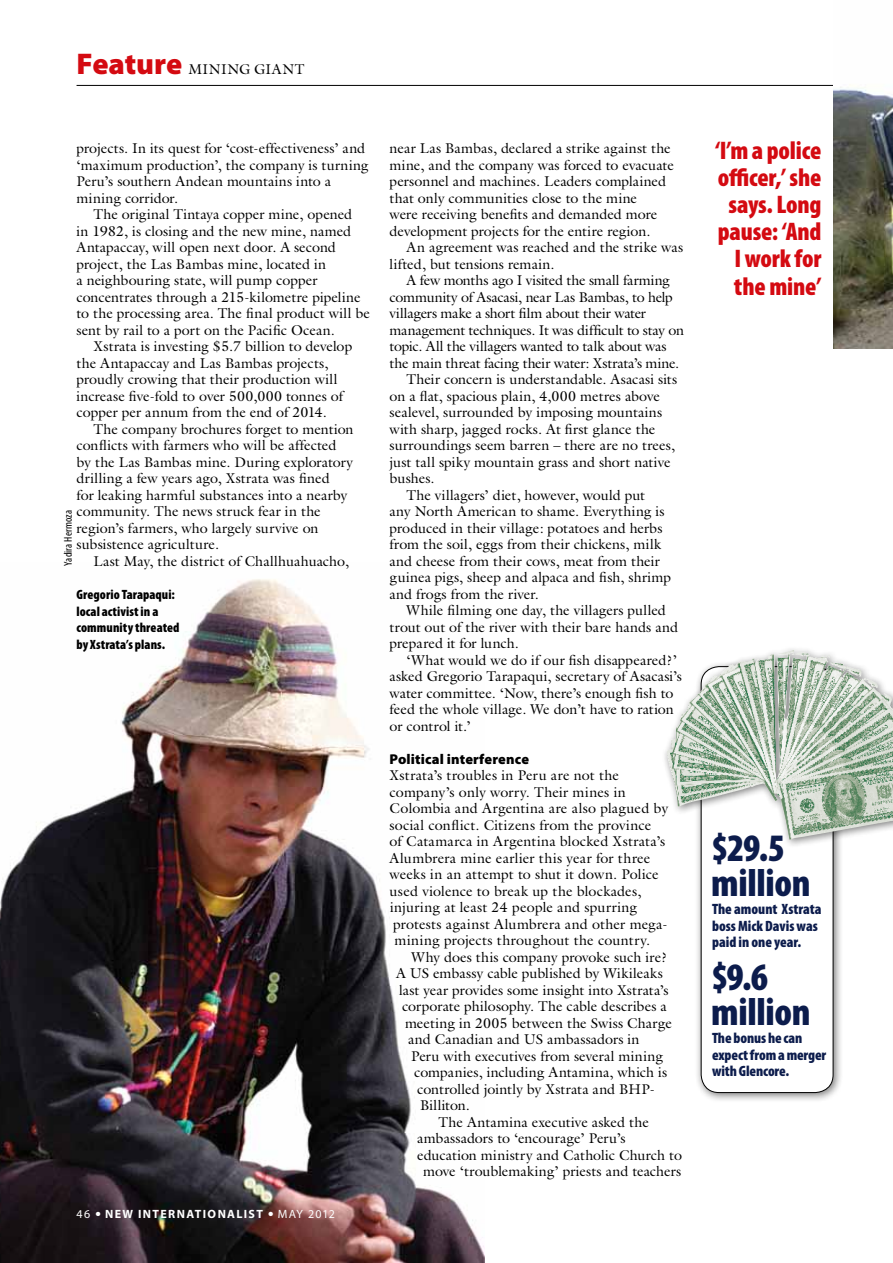
<style>
.page{position:relative;width:893px;height:1263px;background:#fff}
.page>*{position:absolute;margin:0;border:0;box-sizing:border-box;transform-origin:0 0}
.t1{font:900 condensed 39px/34.5px "Myriad Pro";letter-spacing:-.01em;color:#0c1c4c}
.t2{font:900 30px "Myriad Pro";color:#d40a11}
.t3{font:900 condensed 25.5px/27px "Myriad Pro";letter-spacing:-.01em;color:#d40a11;text-align:right}
.t4{font:900 condensed 15px/16.5px "Myriad Pro";letter-spacing:-.005em;color:#0c1c4c}
.t5{font:14.25px/16.5px "Galliard";letter-spacing:.005em;color:#000}
.t6{font:14.25px "Galliard";letter-spacing:-.02em;color:#000}
.t7{font:14.25px "Galliard";letter-spacing:-.015em;color:#000}
.t8{font:900 14.25px "Myriad Pro";letter-spacing:.01em;color:#000}
.t9{font:900 condensed 13.5px/16.5px "Myriad Pro";letter-spacing:.005em;color:#000}
.t10{font:700 12px "Myriad Pro";letter-spacing:.115em;color:#fff}
.t11{font:condensed 11.25px "Myriad Pro";letter-spacing:.015em;color:#000}
.s1{font-family:"Galliard";font-weight:400;font-size:14.25px;color:#000}
.s2{font-weight:400}
</style>
<div class="page">
<img style="left:0;top:579px;width:485px;height:684px">
<hr style="left:77px;top:85px;width:816px;height:1px;background:#000">
<img style="left:833px;top:85px;width:60px;height:263px">
<div style="left:695px;top:660px;width:149px;height:443px;background:#000;opacity:.5"></div>
<div style="left:701px;top:667px;width:132px;height:425px;background:#fff;border-radius:18px"></div>
<div style="left:701px;top:666px;width:132px;height:427px;border:1px solid #000;border-radius:18px"></div>
<div style="left:660px;top:643px;width:233px;height:205px;background:#000;opacity:.5"></div>
<img style="left:667px;top:650px;width:226px;height:190px">
<h2 class="t2" style="left:77px;top:43px;width:124px">Feature <span class="s1">mining</span></h2>
<p class="t5" style="left:254px;top:60px;width:11px">giant</p>
<p class="t5" style="left:77px;top:140px;width:294px">projects. In its quest for ‘cost-effectiveness’ and ‘maximum production’, the company is turning Peru’s southern Andean mountains into a mining corridor.</p>
<p class="t5" style="left:77px;top:206px;width:295px;text-indent:17px">The original Tintaya copper mine, opened<br>in 1982, is closing and the new mine, named Antapaccay, will open next door. A second project, the Las Bambas mine, located in<br>a neighbouring state, will pump copper concentrates through a 215-kilometre pipeline to the processing area. The final product will be sent by rail to a port on the Pacific Ocean.</p>
<p class="t5" style="left:77px;top:338px;width:277px;text-indent:17px">Xstrata is investing $5.7 billion to develop the Antapaccay and Las Bambas projects, proudly crowing that their production will increase five-fold to over 500,000 tonnes of copper per annum from the end of 2014.</p>
<p class="t5" style="left:77px;top:420px;width:279px;text-indent:17px">The company brochures forget to mention conflicts with farmers who will be affected by the Las Bambas mine. During exploratory drilling a few years ago, Xstrata was fined<br>for leaking harmful substances into a nearby community. The news struck fear in the region’s farmers, who largely survive on subsistence agriculture.</p>
<p class="t5" style="left:94px;top:552px;width:257px">Last May, the district of Challhuahuacho,</p>
<p class="t11" style="left:61px;top:566px;width:58px;rotate:-90deg">Yadira Hermoza</p>
<p class="t9" style="left:77px;top:586px;width:105px">Gregorio Tarapaqui: local activist in a community threated by Xstrata’s plans.</p>
<p class="t10" style="left:77px;top:1206px;width:260px"><span class="s2">46</span> ● NEW INTERNATIONALIST ● <span class="s2">MAY 2012</span></p>
<p class="t5" style="left:390px;top:140px;width:286px">near Las Bambas, declared a strike against the mine, and the company was forced to evacuate personnel and machines. Leaders complained that only communities close to the mine<br>were receiving benefits and demanded more development projects for the entire region.</p>
<p class="t5" style="left:390px;top:239px;width:295px;text-indent:17px">An agreement was reached and the strike was lifted, but tensions remain.</p>
<p class="t7" style="left:407px;top:271px;width:265px">A few months ago I visited the small farming</p>
<p class="t7" style="left:390px;top:288px;width:285px">community of Asacasi, near Las Bambas, to help</p>
<p class="t6" style="left:390px;top:304px;width:258px">villagers make a short film about their water</p>
<p class="t6" style="left:390px;top:321px;width:296px">management techniques. It was difficult to stay on</p>
<p class="t6" style="left:390px;top:337px;width:279px">topic. All the villagers wanted to talk about was</p>
<p class="t5" style="left:390px;top:354px;width:291px">the main threat facing their water: Xstrata’s mine.</p>
<p class="t5" style="left:407px;top:371px;width:272px">Their concern is understandable. Asacasi sits</p>
<p class="t5" style="left:390px;top:387px;width:272px">on a flat, spacious plain, 4,000 metres above</p>
<p class="t5" style="left:390px;top:404px;width:274px">sealevel, surrounded by imposing mountains</p>
<p class="t5" style="left:390px;top:420px;width:267px">with sharp, jagged rocks. At first glance the</p>
<p class="t5" style="left:390px;top:437px;width:287px">surroundings seem barren – there are no trees,</p>
<p class="t5" style="left:390px;top:453px;width:282px">just tall spiky mountain grass and short native</p>
<p class="t5" style="left:390px;top:470px;width:46px">bushes.</p>
<p class="t5" style="left:407px;top:486px;width:240px">The villagers’ diet, however, would put</p>
<p class="t5" style="left:390px;top:503px;width:276px">any North American to shame. Everything is</p>
<p class="t5" style="left:390px;top:519px;width:274px">produced in their village: potatoes and herbs</p>
<p class="t5" style="left:390px;top:536px;width:273px">from the soil, eggs from their chickens, milk</p>
<p class="t5" style="left:390px;top:552px;width:272px">and cheese from their cows, meat from their</p>
<p class="t5" style="left:390px;top:569px;width:283px">guinea pigs, sheep and alpaca and fish, shrimp</p>
<p class="t5" style="left:390px;top:585px;width:151px">and frogs from the river.</p>
<p class="t5" style="left:407px;top:602px;width:261px">While filming one day, the villagers pulled</p>
<p class="t5" style="left:390px;top:618px;width:290px">trout out of the river with their bare hands and</p>
<p class="t5" style="left:390px;top:635px;width:131px">prepared it for lunch.</p>
<p class="t5" style="left:407px;top:651px;width:272px">‘What would we do if our fish disappeared?’</p>
<p class="t5" style="left:390px;top:668px;width:294px">asked Gregorio Tarapaqui, secretary of Asacasi’s</p>
<p class="t5" style="left:390px;top:684px;width:285px">water committee. ‘Now, there’s enough fish to</p>
<p class="t5" style="left:390px;top:701px;width:286px">feed the whole village. We don’t have to ration</p>
<p class="t5" style="left:390px;top:717px;width:83px">or control it.’</p>
<p class="t8" style="left:390px;top:749px;width:141px">Political interference</p>
<p class="t5" style="left:390px;top:767px;width:231px">Xstrata’s troubles in Peru are not the</p>
<p class="t5" style="left:390px;top:783px;width:238px">company’s only worry. Their mines in</p>
<p class="t5" style="left:390px;top:800px;width:280px">Colombia and Argentina are also plagued by</p>
<p class="t5" style="left:390px;top:816px;width:263px">social conflict. Citizens from the province</p>
<p class="t5" style="left:390px;top:833px;width:277px">of Catamarca in Argentina blocked Xstrata’s</p>
<p class="t5" style="left:390px;top:849px;width:262px">Alumbrera mine earlier this year for three</p>
<p class="t5" style="left:390px;top:866px;width:271px">weeks in an attempt to shut it down. Police</p>
<p class="t5" style="left:390px;top:882px;width:253px">used violence to break up the blockades,</p>
<p class="t5" style="left:390px;top:899px;width:249px">injuring at least 24 people and spurring</p>
<p class="t5" style="left:393px;top:915px;width:276px">protests against Alumbrera and other mega-</p>
<p class="t5" style="left:395px;top:932px;width:257px">mining projects throughout the country.</p>
<p class="t5" style="left:412px;top:948px;width:257px">Why does this company provoke such ire?</p>
<p class="t5" style="left:396px;top:965px;width:268px">A US embassy cable published by Wikileaks</p>
<p class="t5" style="left:399px;top:981px;width:271px">last year provides some insight into Xstrata’s</p>
<p class="t5" style="left:402px;top:998px;width:266px">corporate philosophy. The cable describes a</p>
<p class="t5" style="left:405px;top:1014px;width:268px">meeting in 2005 between the Swiss Charge</p>
<p class="t5" style="left:408px;top:1031px;width:233px">and Canadian and US ambassadors in</p>
<p class="t5" style="left:411px;top:1047px;width:253px">Peru with executives from several mining</p>
<p class="t5" style="left:414px;top:1064px;width:255px">companies, including Antamina, which is</p>
<p class="t5" style="left:417px;top:1080px;width:239px">controlled jointly by Xstrata and BHP-</p>
<p class="t5" style="left:420px;top:1097px;width:51px">Billiton.</p>
<p class="t5" style="left:439px;top:1113px;width:212px">The Antamina executive asked the</p>
<p class="t5" style="left:417px;top:1130px;width:210px">ambassadors to ‘encourage’ Peru’s</p>
<p class="t5" style="left:417px;top:1146px;width:266px">education ministry and Catholic Church to</p>
<p class="t5" style="left:423px;top:1163px;width:259px">move ‘troublemaking’ priests and teachers</p>
<h3 class="t3" style="left:715px;top:137px;width:108px">‘I’m a police officer,’ she says. Long pause: ‘And<br>I work for the mine’</h3>
<h1 class="t1" style="left:711px;top:830px;width:101px">$29.5 million</h1>
<p class="t4" style="left:712px;top:900px;width:111px">The amount Xstrata boss Mick Davis was paid in one year.</p>
<h1 class="t1" style="left:711px;top:959px;width:101px">$9.6 million</h1>
<p class="t4" style="left:712px;top:1030px;width:116px">The bonus he can expect from a merger with Glencore.</p>
</div>
